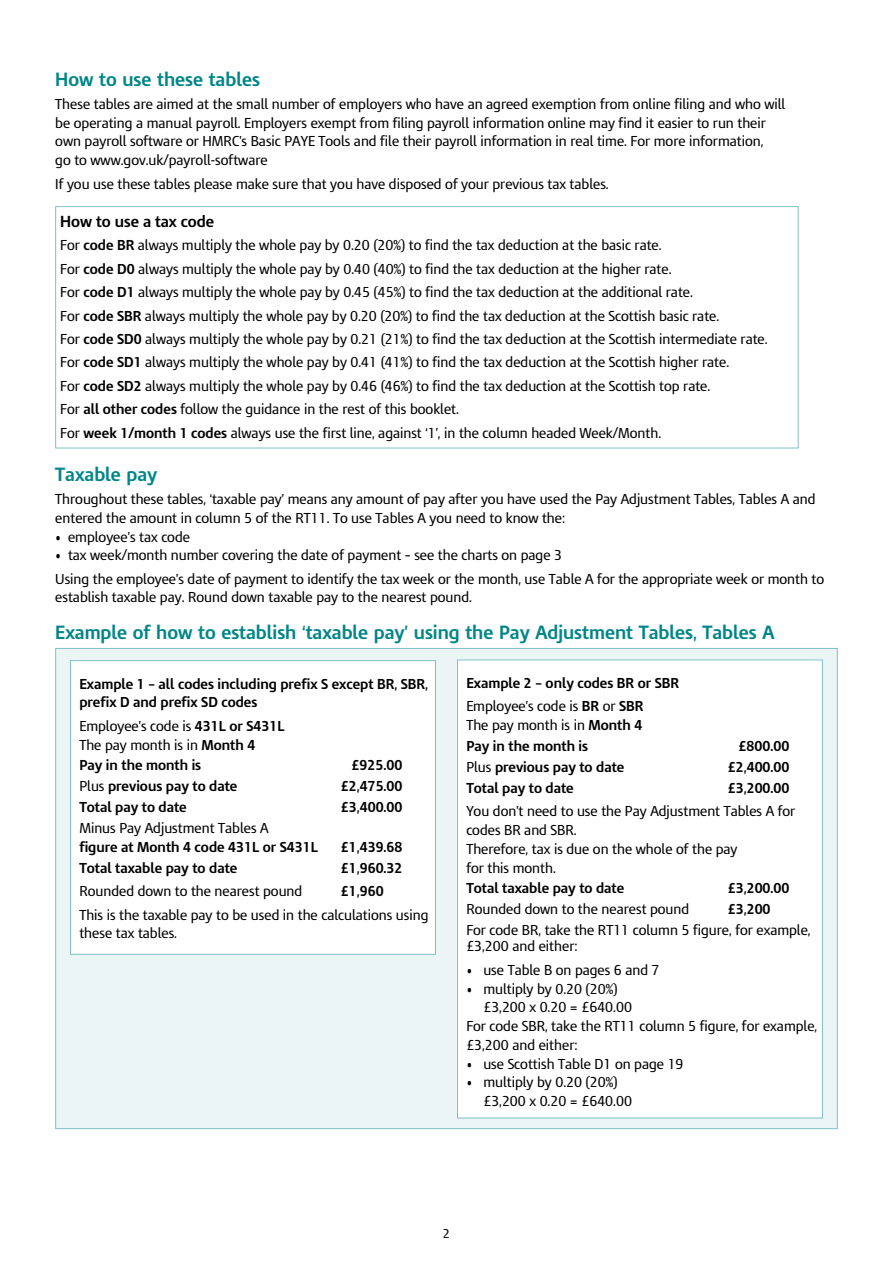
<style>
.page{position:relative;width:893px;height:1263px;background:#fff}
.page>*{position:absolute;margin:0;border:0;box-sizing:border-box;transform-origin:0 0}
.t1{font:700 18px "HMRC Modena";color:#008688}
.t2{font:700 15px "HMRC Modena";color:#000}
.t3{font:13.5px/18.8px "HMRC Modena";color:#000}
.t4{font:700 13.5px/18.8px "HMRC Modena";color:#000}
.t5{font:12px "HMRC Modena";color:#000}
.s1{font-weight:700}
.s2{font-weight:400}
</style>
<div class="page">
<div style="left:55px;top:648px;width:783px;height:481px;background:#ebf5f5;border:1px solid #80c2c3"></div>
<div style="left:55px;top:206px;width:743px;height:242px;border:1px solid #80c2c3"></div>
<div style="left:71px;top:661px;width:364px;height:293px;background:#fff"></div>
<div style="left:70px;top:660px;width:366px;height:295px;border:1px solid #80c2c3"></div>
<div style="left:457px;top:660px;width:365px;height:458px;background:#fff"></div>
<h1 class="t1" style="left:55px;top:68px;width:206px">How to use these tables</h1>
<p class="t3" style="left:55px;top:94px;width:731px">These tables are aimed at the small number of employers who have an agreed exemption from online filing and who will be operating a manual payroll. Employers exempt from filing payroll information online may find it easier to run their own payroll software or HMRC’s Basic PAYE Tools and file their payroll information in real time. For more information,<br>go to www.gov.uk/payroll-software</p>
<p class="t3" style="left:55px;top:174px;width:555px">If you use these tables please make sure that you have disposed of your previous tax tables.</p>
<p class="t2" style="left:60px;top:212px;width:156px">How to use a tax code</p>
<p class="t3" style="left:60px;top:234px;width:709px;line-height:23.4px">For <span class="s1">code BR</span> always multiply the whole pay by 0.20 (20%) to find the tax deduction at the basic rate.<br>For <span class="s1">code D0</span> always multiply the whole pay by 0.40 (40%) to find the tax deduction at the higher rate.<br>For <span class="s1">code D1</span> always multiply the whole pay by 0.45 (45%) to find the tax deduction at the additional rate.<br>For <span class="s1">code SBR</span> always multiply the whole pay by 0.20 (20%) to find the tax deduction at the Scottish basic rate.<br>For <span class="s1">code SD0</span> always multiply the whole pay by 0.21 (21%) to find the tax deduction at the Scottish intermediate rate.<br>For <span class="s1">code SD1</span> always multiply the whole pay by 0.41 (41%) to find the tax deduction at the Scottish higher rate.<br>For <span class="s1">code SD2</span> always multiply the whole pay by 0.46 (46%) to find the tax deduction at the Scottish top rate.<br>For <span class="s1">all other codes</span> follow the guidance in the rest of this booklet.<br>For <span class="s1">week 1/month 1 codes</span> always use the first line, against ‘1’, in the column headed Week/Month.</p>
<h1 class="t1" style="left:55px;top:463px;width:104px">Taxable pay</h1>
<p class="t3" style="left:55px;top:490px;width:762px">Throughout these tables, ‘taxable pay’ means any amount of pay after you have used the Pay Adjustment Tables, Tables A and entered the amount in column 5 of the RT11. To use Tables A you need to know the:</p>
<p class="t3" style="left:55px;top:527px;width:136px">• employee’s tax code</p>
<p class="t3" style="left:55px;top:544px;width:770px;line-height:23.4px">• tax week/month number covering the date of payment – see the charts on page 3<br>Using the employee’s date of payment to identify the tax week or the month, use Table A for the appropriate week or month to</p>
<p class="t3" style="left:55px;top:588px;width:418px">establish taxable pay. Round down taxable pay to the nearest pound.</p>
<h1 class="t1" style="left:55px;top:621px;width:721px">Example of how to establish ‘taxable pay’ using the Pay Adjustment Tables, Tables A</h1>
<p class="t4" style="left:79px;top:674px;width:350px">Example 1 – all codes including prefix S except BR, SBR, prefix D and prefix SD codes</p>
<p class="t3" style="left:79px;top:716px;width:207px">Employee’s code is <span class="s1">431L or S431L<br></span>The pay month is in <span class="s1">Month 4</span></p>
<p class="t4" style="left:79px;top:756px;width:123px">Pay in the month is</p>
<p class="t4" style="left:352px;top:756px;width:52px">£925.00</p>
<p class="t4" style="left:79px;top:777px;width:160px"><span class="s2">Plus</span> previous pay to date</p>
<p class="t4" style="left:341px;top:777px;width:63px">£2,475.00</p>
<p class="t4" style="left:79px;top:798px;width:109px">Total pay to date</p>
<p class="t4" style="left:341px;top:798px;width:63px">£3,400.00</p>
<p class="t3" style="left:79px;top:819px;width:191px">Minus Pay Adjustment Tables A</p>
<p class="t4" style="left:79px;top:837px;width:240px">figure at Month 4 code 431L or S431L</p>
<p class="t4" style="left:341px;top:837px;width:63px">£1,439.68</p>
<p class="t4" style="left:79px;top:858px;width:159px">Total taxable pay to date</p>
<p class="t4" style="left:341px;top:858px;width:63px">£1,960.32</p>
<p class="t3" style="left:79px;top:882px;width:224px">Rounded down to the nearest pound</p>
<p class="t4" style="left:341px;top:882px;width:44px">£1,960</p>
<p class="t3" style="left:79px;top:905px;width:351px">This is the taxable pay to be used in the calculations using these tax tables.</p>
<p class="t4" style="left:466px;top:671px;width:214px;line-height:23.4px">Example 2 – only codes BR or SBR<br><span class="s2">Employee’s code is</span> BR <span class="s2">or</span> SBR</p>
<p class="t4" style="left:466px;top:715px;width:177px;line-height:20.9px"><span class="s2">The pay month is in</span> Month 4<br>Pay in the month is</p>
<p class="t4" style="left:738px;top:737px;width:52px">£800.00</p>
<p class="t4" style="left:466px;top:757px;width:160px"><span class="s2">Plus</span> previous pay to date</p>
<p class="t4" style="left:728px;top:757px;width:63px">£2,400.00</p>
<p class="t4" style="left:466px;top:778px;width:109px">Total pay to date</p>
<p class="t4" style="left:728px;top:778px;width:63px">£3,200.00</p>
<p class="t3" style="left:466px;top:802px;width:330px">You don’t need to use the Pay Adjustment Tables A for codes BR and SBR.<br>Therefore, tax is due on the whole of the pay<br>for this month.</p>
<p class="t4" style="left:466px;top:879px;width:159px">Total taxable pay to date</p>
<p class="t4" style="left:728px;top:879px;width:63px">£3,200.00</p>
<p class="t3" style="left:466px;top:900px;width:224px">Rounded down to the nearest pound</p>
<p class="t4" style="left:728px;top:900px;width:44px">£3,200</p>
<p class="t3" style="left:466px;top:922px;width:346px;line-height:16.2px">For code BR, take the RT11 column 5 figure, for example, £3,200 and either:</p>
<p class="t3" style="left:466px;top:960px;width:195px">• use Table B on pages 6 and 7</p>
<p class="t3" style="left:466px;top:979px;width:153px">• multiply by 0.20 (20%)</p>
<p class="t3" style="left:483px;top:998px;width:150px">£3,200 x 0.20 = £640.00</p>
<p class="t3" style="left:466px;top:1017px;width:352px">For code SBR, take the RT11 column 5 figure, for example,</p>
<p class="t3" style="left:466px;top:1035px;width:113px">£3,200 and either:</p>
<p class="t3" style="left:466px;top:1054px;width:219px">• use Scottish Table D1 on page 19</p>
<p class="t3" style="left:483px;top:1073px;width:150px;text-indent:-17px">• multiply by 0.20 (20%) £3,200 x 0.20 = £640.00</p>
<p class="t5" style="left:443px;top:1227px;width:9px">2</p>
</div>
